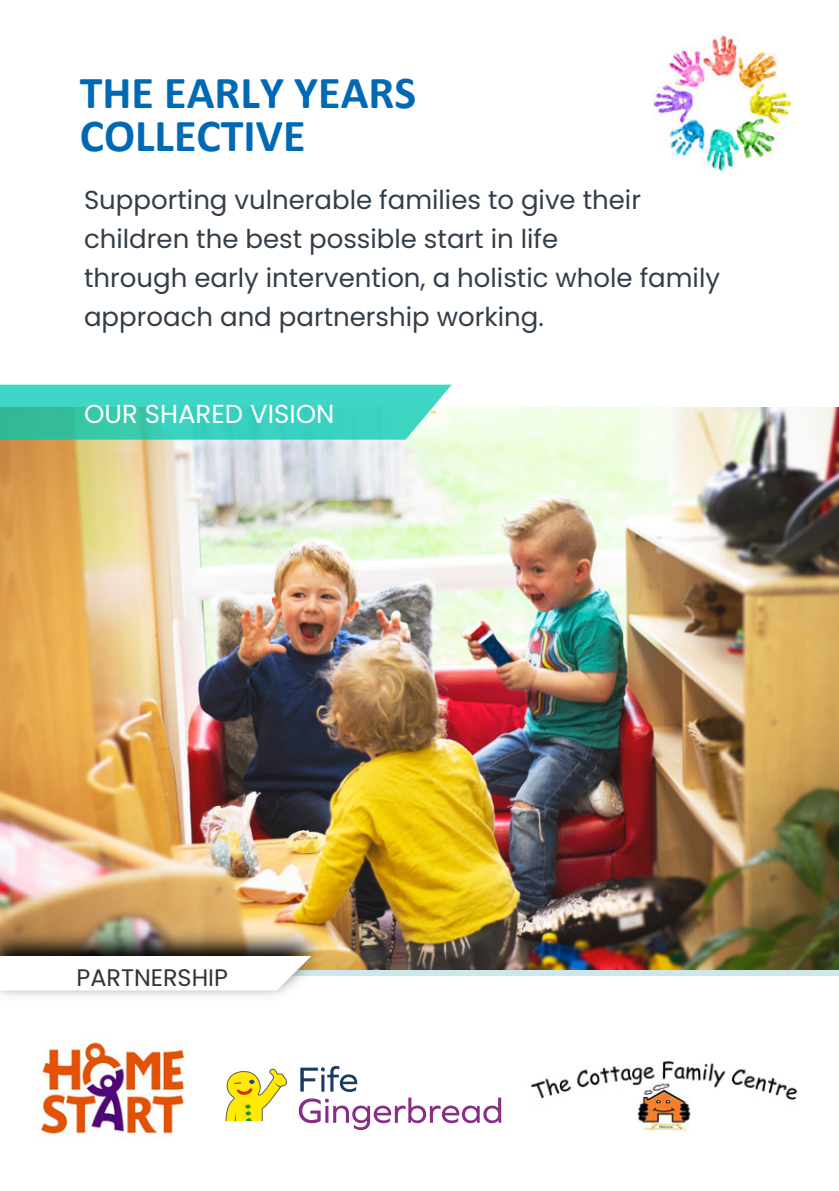
<style>
.page{position:relative;width:839px;height:1191px;background:#fff}
.page>*{position:absolute;margin:0;border:0;box-sizing:border-box;transform-origin:0 0}
.t1{font:700 46px/43.6px "Calibri";color:#0069b3}
.t2{font:26px/39px "Poppins";color:#343e48}
.t3{font:26px "Poppins";color:#fff}
.t4{font:24px "Poppins";color:#333}
</style>
<div class="page">
<img style="left:652px;top:34px;width:140px;height:138px">
<img style="left:0;top:407px;width:838px;height:563px">
<svg style="left:0;top:385px;width:452px;height:55px;background:#45d2bd"></svg>
<div style="left:77px;top:970px;width:761px;height:6px;background:#cce8ea"></div>
<img style="left:0;top:922px;width:336px;height:74px">
<svg style="left:0;top:956px;width:312px;height:35px"></svg>
<svg style="left:300px;top:1066px;width:57px;height:26px"></svg>
<svg style="left:299px;top:1098px;width:202px;height:32px"></svg>
<svg style="left:226px;top:1068px;width:61px;height:54px"></svg>
<img style="left:531px;top:1061px;width:266px;height:69px">
<img style="left:39px;top:1042px;width:146px;height:94px">
<p class="t1" style="left:80px;top:75px;width:338px">THE EARLY YEARS<br>COLLECTIVE</p>
<h2 class="t2" style="left:84px;top:181px;width:558px">Supporting vulnerable families to give their children the best possible start in life</h2>
<p class="t2" style="left:84px;top:259px;width:637px">through early intervention, a holistic whole family approach and partnership working.</p>
<p class="t3" style="left:84px;top:395px;width:252px">OUR SHARED VISION</p>
<p class="t4" style="left:77px;top:961px;width:153px">PARTNERSHIP</p>
</div>
